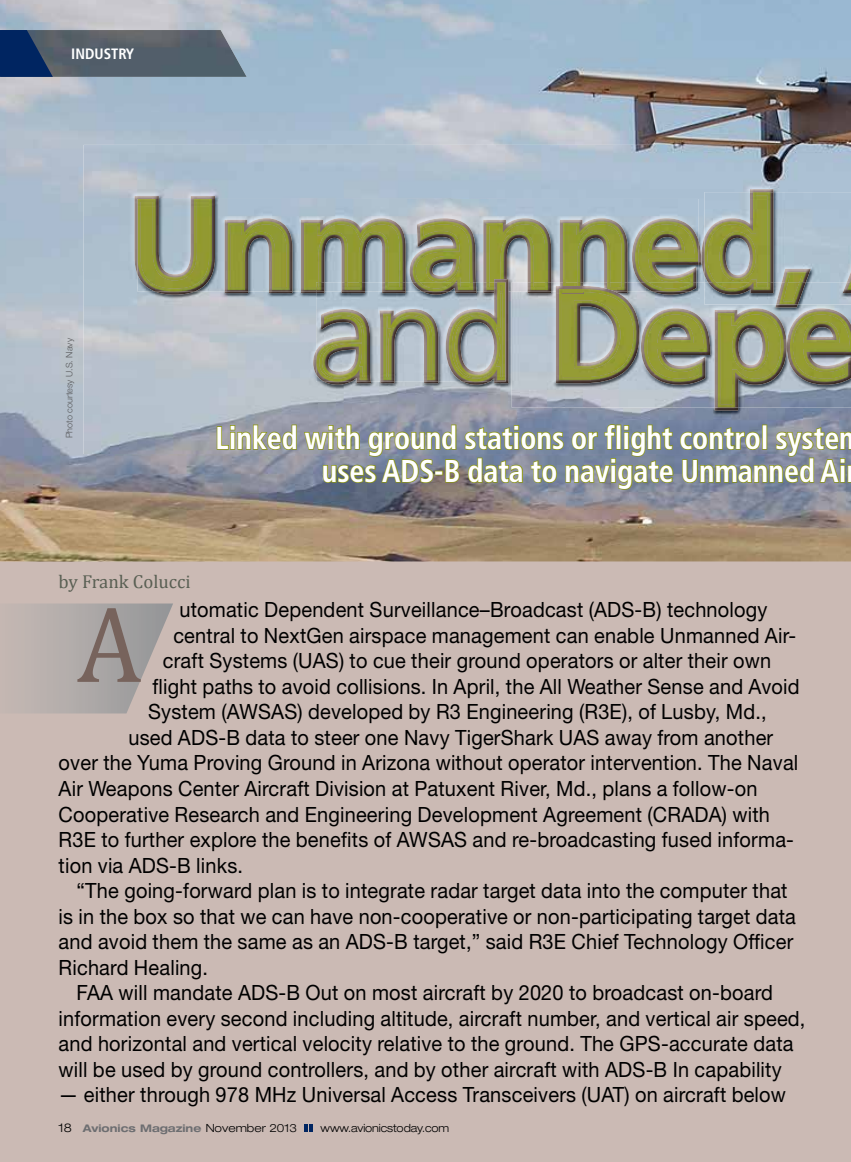
<style>
.page{position:relative;width:851px;height:1162px;background:#fff}
.page>*{position:absolute;margin:0;border:0;box-sizing:border-box;transform-origin:0 0}
.t1{font:109.2px "Cambria";color:#77635c;scale:.95 1}
.t2{font:700 condensed 31.5px/33px "Frutiger LT Std";color:#fff;scale:.95 1}
.t3{font:21px "Helvetica Neue LT Std";letter-spacing:.01em;color:#000;scale:.95 1}
.t4{font:18.75px "Cambria";color:#595f53}
.t5{font:700 condensed 15px "Frutiger LT Std";color:#fff}
.t6{font:300 expanded 11.25px "Helvetica Neue LT Std";letter-spacing:-.01em;color:#000;scale:.95 1}
.t7{font:700 expanded 10.5px "Helvetica Neue LT Std";color:#6d6e71}
.t8{font:300 9px "Helvetica Neue LT Std";color:#58595b}
.s1{font-weight:300;font-size:12px;color:#000}
.s2{font-weight:300;font-size:11.25px;color:#000}
</style>
<div class="page">
<div style="left:0;top:557px;width:851px;height:604px;background:#cbbab4"></div>
<img style="left:0;top:0;width:851px;height:561px">
<img style="left:53px;top:30px;width:194px;height:47px">
<svg style="left:0;top:30px;width:53px;height:47px;background:#153362"></svg>
<svg style="left:304px;top:1124px;width:8px;height:7px"></svg>
<img style="left:84px;top:145px;width:259px;height:309px">
<img style="left:343px;top:145px;width:364px;height:51px">
<img style="left:707px;top:145px;width:144px;height:47px">
<img style="left:500px;top:294px;width:52px;height:127px">
<img style="left:701px;top:275px;width:3px;height:7px">
<img style="left:343px;top:384px;width:157px;height:37px">
<img style="left:552px;top:407px;width:299px;height:14px">
<img style="left:134px;top:196px;width:567px;height:98px">
<img style="left:137px;top:199px;width:558px;height:92px">
<img style="left:701px;top:189px;width:72px;height:86px">
<img style="left:704px;top:192px;width:147px;height:90px">
<img style="left:128px;top:380px;width:146px;height:1px">
<img style="left:313px;top:279px;width:195px;height:105px">
<img style="left:316px;top:282px;width:189px;height:99px">
<img style="left:714px;top:407px;width:24px;height:3px">
<img style="left:511px;top:282px;width:193px;height:125px">
<img style="left:527px;top:291px;width:29px;height:3px">
<img style="left:511px;top:282px;width:187px;height:9px">
<img style="left:527px;top:282px;width:169px;height:9px">
<img style="left:708px;top:282px;width:143px;height:4px">
<img style="left:556px;top:286px;width:295px;height:121px">
<svg style="left:216px;top:421px;width:635px;height:69px;background:#838b7e"></svg>
<svg style="left:18px;top:603px;width:155px;height:110px"></svg>
<p class="t5" style="left:71px;top:45px;width:65px">INDUSTRY</p>
<p class="t8" style="left:64px;top:438px;width:102px;rotate:-90deg">Photo courtesy U.S. Navy</p>
<h2 class="t2" style="left:322px;top:421px;width:570px;text-indent:-106px">Linked with ground stations or flight control system uses ADS-B data to navigate Unmanned Ai</h2>
<p class="t4" style="left:59px;top:570px;width:133px">by Frank Colucci</p>
<h1 class="t1" style="left:77px;top:580px;width:69px">A</h1>
<p class="t3" style="left:179px;top:597px;width:620px">utomatic Dependent Surveillance–Broadcast (ADS-B) technology</p>
<p class="t3" style="left:173px;top:622px;width:657px">central to NextGen airspace management can enable Unmanned Air-</p>
<p class="t3" style="left:163px;top:648px;width:641px">craft Systems (UAS) to cue their ground operators or alter their own</p>
<p class="t3" style="left:152px;top:673px;width:682px">flight paths to avoid collisions. In April, the All Weather Sense and Avoid</p>
<p class="t3" style="left:148px;top:699px;width:652px">System (AWSAS) developed by R3 Engineering (R3E), of Lusby, Md.,</p>
<p class="t3" style="left:128px;top:724px;width:680px">used ADS-B data to steer one Navy TigerShark UAS away from another</p>
<p class="t3" style="left:59px;top:750px;width:780px">over the Yuma Proving Ground in Arizona without operator intervention. The Naval</p>
<p class="t3" style="left:59px;top:775px;width:737px">Air Weapons Center Aircraft Division at Patuxent River, Md., plans a follow-on</p>
<p class="t3" style="left:59px;top:801px;width:750px">Cooperative Research and Engineering Development Agreement (CRADA) with</p>
<p class="t3" style="left:59px;top:826px;width:775px">R3E to further explore the benefits of AWSAS and re-broadcasting fused informa-</p>
<p class="t3" style="left:59px;top:852px;width:196px">tion via ADS-B links.</p>
<p class="t3" style="left:77px;top:877px;width:749px">“The going-forward plan is to integrate radar target data into the computer that</p>
<p class="t3" style="left:59px;top:903px;width:777px">is in the box so that we can have non-cooperative or non-participating target data</p>
<p class="t3" style="left:59px;top:928px;width:775px">and avoid them the same as an ADS-B target,” said R3E Chief Technology Officer</p>
<p class="t3" style="left:59px;top:954px;width:159px">Richard Healing.</p>
<p class="t3" style="left:77px;top:979px;width:734px">FAA will mandate ADS-B Out on most aircraft by 2020 to broadcast on-board</p>
<p class="t3" style="left:59px;top:1005px;width:787px">information every second including altitude, aircraft number, and vertical air speed,</p>
<p class="t3" style="left:59px;top:1030px;width:775px">and horizontal and vertical velocity relative to the ground. The GPS-accurate data</p>
<p class="t3" style="left:59px;top:1056px;width:762px">will be used by ground controllers, and by other aircraft with ADS-B In capability</p>
<p class="t3" style="left:59px;top:1081px;width:767px">— either through 978 MHz Universal Access Transceivers (UAT) on aircraft below</p>
<p class="t7" style="left:59px;top:1120px;width:240px"><span class="s1">18</span> Avionics Magazine <span class="s2">November 2013</span></p>
<p class="t6" style="left:320px;top:1120px;width:137px">www.avionicstoday.com</p>
</div>
